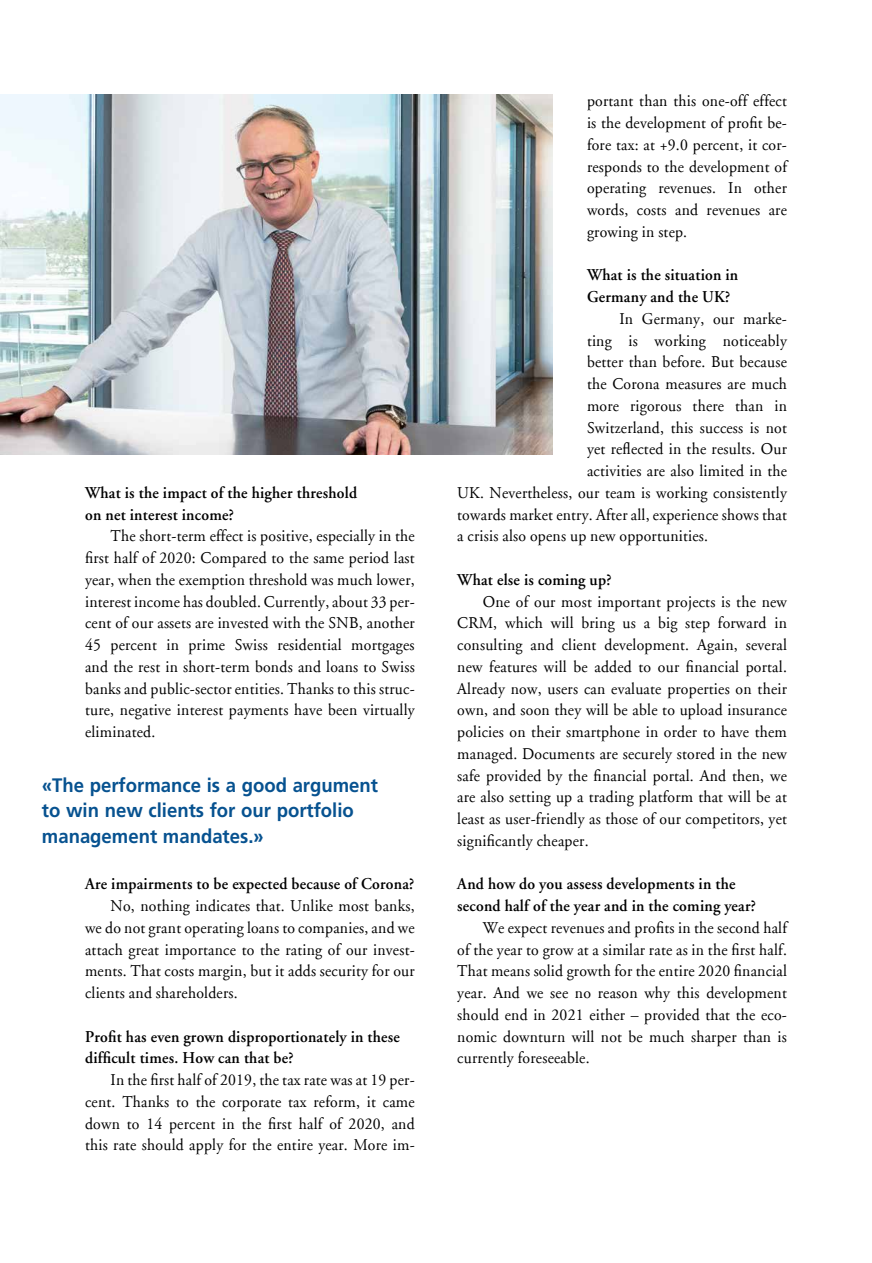
<style>
.page{position:relative;width:872px;height:1263px;background:#fff}
.page>*{position:absolute;margin:0;border:0;box-sizing:border-box;transform-origin:0 0}
.t1{font:700 19.5px/25.5px "Frutiger LT";color:#075290;scale:.95 1}
.t2{font:16.5px/21.8px "Adobe Garamond";letter-spacing:.015em;color:#000;text-align:justify;scale:.95 1}
.t3{font:600 16.5px/21.8px "Adobe Garamond";letter-spacing:.015em;color:#000;scale:.95 1}
</style>
<div class="page">
<img style="left:0;top:95px;width:553px;height:359px">
<p class="t3" style="left:85px;top:482px;width:288px">What is the impact of the higher threshold on net interest income?</p>
<p class="t2" style="left:85px;top:526px;width:348px;text-indent:26px">The short-term effect is positive, especially in the first half of 2020: Compared to the same period last year, when the exemption threshold was much lower, interest income has doubled. Currently, about 33 per&shy;cent of our assets are invested with the SNB, another 45 percent in prime Swiss residential mortgages and the rest in short-term bonds and loans to Swiss banks and public-sector entities. Thanks to this struc&shy;ture, negative interest payments have been virtually eliminated.</p>
<p class="t1" style="left:42px;top:772px;width:355px">«The performance is a good argument to win new clients for our portfolio management mandates.»</p>
<p class="t3" style="left:85px;top:873px;width:348px">Are impairments to be expected because of Corona?</p>
<p class="t2" style="left:85px;top:895px;width:348px;text-indent:26px">No, nothing indicates that. Unlike most banks, we do not grant operating loans to companies, and we attach great importance to the rating of our invest&shy;ments. That costs margin, but it adds security for our clients and shareholders.</p>
<p class="t3" style="left:85px;top:1026px;width:333px">Profit has even grown disproportionately in these difficult times. How can that be?</p>
<p class="t2" style="left:85px;top:1069px;width:348px;text-indent:26px">In the first half of 2019, the tax rate was at 19 per&shy;cent. Thanks to the corporate tax reform, it came down to 14 percent in the first half of 2020, and this rate should apply for the entire year. More im-</p>
<p class="t2" style="left:587px;top:91px;width:212px">portant than this one-off effect is the development of profit be&shy;fore tax: at +9.0 percent, it cor&shy;responds to the development of operating revenues. In other words, costs and revenues are growing in step.</p>
<p class="t3" style="left:587px;top:264px;width:161px">What is the situation in<br>Germany and the UK?</p>
<p class="t2" style="left:619px;top:308px;width:178px">In Germany, our marke-</p>
<p class="t2" style="left:587px;top:330px;width:212px">ting is working noticeably</p>
<p class="t2" style="left:587px;top:352px;width:212px">better than before. But because</p>
<p class="t2" style="left:587px;top:373px;width:212px">the Corona measures are much</p>
<p class="t2" style="left:587px;top:395px;width:212px">more rigorous there than in</p>
<p class="t2" style="left:587px;top:417px;width:212px">Switzerland, this success is not</p>
<p class="t2" style="left:587px;top:439px;width:212px">yet reflected in the results. Our</p>
<p class="t2" style="left:587px;top:460px;width:212px">activities are also limited in the</p>
<p class="t2" style="left:457px;top:482px;width:348px">UK. Nevertheless, our team is working consistently</p>
<p class="t2" style="left:457px;top:504px;width:348px">towards market entry. After all, experience shows that</p>
<p class="t2" style="left:457px;top:526px;width:265px">a crisis also opens up new opportunities.</p>
<p class="t3" style="left:457px;top:569px;width:164px">What else is coming up?</p>
<p class="t2" style="left:457px;top:591px;width:348px;text-indent:26px">One of our most important projects is the new CRM, which will bring us a big step forward in consulting and client development. Again, several new features will be added to our financial portal.<br>Already now, users can evaluate properties on their own, and soon they will be able to upload insurance policies on their smartphone in order to have them managed. Documents are securely stored in the new safe provided by the financial portal. And then, we are also setting up a trading platform that will be at least as user-friendly as those of our competitors, yet significantly cheaper.</p>
<p class="t3" style="left:457px;top:873px;width:316px">And how do you assess developments in the second half of the year and in the coming year?</p>
<p class="t2" style="left:457px;top:917px;width:348px;text-indent:26px">We expect revenues and profits in the second half of the year to grow at a similar rate as in the first half.<br>That means solid growth for the entire 2020 financial year. And we see no reason why this development should end in 2021 either – provided that the eco&shy;nomic downturn will not be much sharper than is currently foreseeable.</p>
</div>
